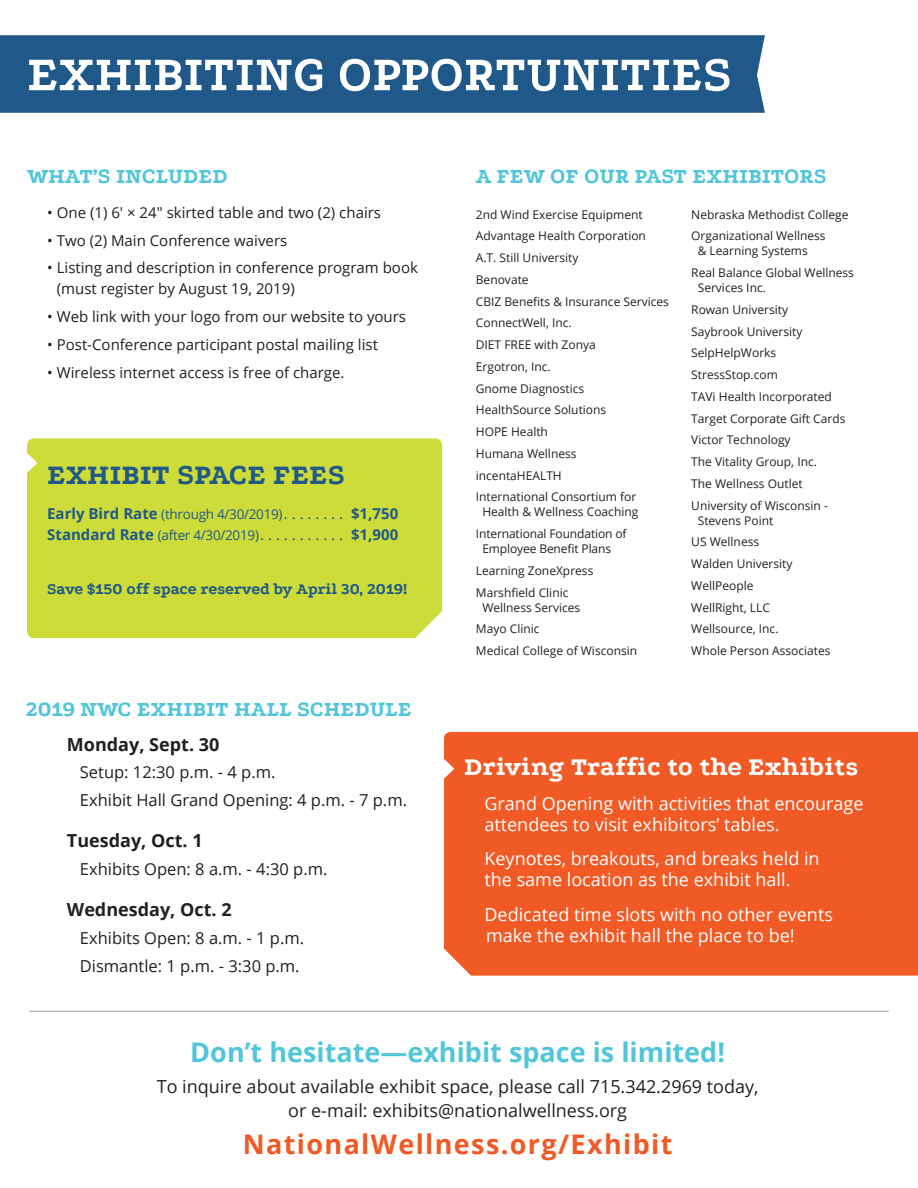
<style>
.page{position:relative;width:918px;height:1188px;background:#fff}
.page>*{position:absolute;margin:0;border:0;box-sizing:border-box;transform-origin:0 0}
.t1{font:700 51.75px "Podkova";color:#fff}
.t2{font:800 30px "Podkova";color:#205989}
.t3{font:700 27px "Open Sans";color:#51c6da}
.t4{font:700 27px "Open Sans";letter-spacing:.05em;color:#f15a25}
.t5{font:800 27px "Podkova";color:#fff}
.t6{font:800 22.5px "Podkova";color:#51c6da}
.t7{font:18px/21px "Open Sans";color:#fff}
.t8{font:18px/24px "Open Sans";color:#231f20;text-align:center}
.t9{font:700 18px "Open Sans";color:#231f20}
.t10{font:16.5px/27.8px "Open Sans";color:#231f20}
.t11{font:800 16.5px "Podkova";color:#205989}
.t12{font:15px/21px "Open Sans";color:#231f20}
.t13{font:700 15px "Open Sans";color:#205989}
.t14{font:13.5px "Open Sans";letter-spacing:-.02em;color:#205989}
.t15{font:12px/21.8px "Open Sans";color:#231f20}
.s1{font-weight:700;font-size:15px}
.s2{font-size:15px}
</style>
<div class="page">
<div style="left:0;top:35px;width:765px;height:78px;background:#205989"></div>
<div style="left:27px;top:438px;width:415px;height:200px;background:#cddc39"></div>
<hr style="left:29px;top:1011px;width:860px;height:1px;background:#bcbec0">
<div style="left:444px;top:732px;width:474px;height:244px;background:#f15a25"></div>
<svg style="left:27px;top:452px;width:10px;height:22px"></svg>
<svg style="left:444px;top:757px;width:10px;height:23px"></svg>
<h1 class="t1" style="left:27px;top:37px;width:706px">EXHIBITING OPPORTUNITIES</h1>
<h3 class="t6" style="left:27px;top:160px;width:202px">WHAT’S INCLUDED</h3>
<p class="t12" style="left:47px;top:202px;width:335px">• One (1) 6' × 24" skirted table and two (2) chairs</p>
<p class="t12" style="left:47px;top:229px;width:242px">• Two (2) Main Conference waivers</p>
<p class="t12" style="left:57px;top:257px;width:363px;text-indent:-10px">• Listing and description in conference program book (must register by August 19, 2019)</p>
<p class="t12" style="left:47px;top:306px;width:360px">• Web link with your logo from our website to yours</p>
<p class="t12" style="left:47px;top:334px;width:332px">• Post-Conference participant postal mailing list</p>
<p class="t12" style="left:47px;top:361px;width:299px">• Wireless internet access is free of charge.</p>
<h2 class="t2" style="left:47px;top:453px;width:299px">EXHIBIT SPACE FEES</h2>
<p class="t14" style="left:47px;top:505px;width:240px"><span class="s1">Early Bird Rate</span> (through 4/30/2019)<span class="s2">.........</span></p>
<p class="t13" style="left:351px;top:503px;width:49px">$1,750</p>
<p class="t14" style="left:47px;top:526px;width:217px"><span class="s1">Standard Rate</span> (after 4/30/2019)<span class="s2">............</span></p>
<p class="t13" style="left:351px;top:524px;width:49px">$1,900</p>
<h3 class="t11" style="left:47px;top:576px;width:361px">Save $150 off space reserved by April 30, 2019!</h3>
<h3 class="t6" style="left:26px;top:692px;width:387px">2019 NWC EXHIBIT HALL SCHEDULE</h3>
<h3 class="t9" style="left:67px;top:731px;width:154px">Monday, Sept. 30</h3>
<h3 class="t10" style="left:80px;top:758px;width:329px">Setup: 12:30 p.m. - 4 p.m.<br>Exhibit Hall Grand Opening: 4 p.m. - 7 p.m.</h3>
<h3 class="t9" style="left:67px;top:828px;width:137px">Tuesday, Oct. 1</h3>
<h3 class="t10" style="left:80px;top:855px;width:249px">Exhibits Open: 8 a.m. - 4:30 p.m.</h3>
<h3 class="t9" style="left:67px;top:897px;width:166px">Wednesday, Oct. 2</h3>
<h3 class="t10" style="left:80px;top:924px;width:226px">Exhibits Open: 8 a.m. - 1 p.m.<br>Dismantle: 1 p.m. - 3:30 p.m.</h3>
<h3 class="t6" style="left:476px;top:160px;width:352px">A FEW OF OUR PAST EXHIBITORS</h3>
<p class="t15" style="left:476px;top:203px;width:195px">2nd Wind Exercise Equipment<br>Advantage Health Corporation<br>A.T. Still University<br>Benovate<br>CBIZ Benefits &amp; Insurance Services<br>ConnectWell, Inc.<br>DIET FREE with Zonya<br>Ergotron, Inc.<br>Gnome Diagnostics<br>HealthSource Solutions<br>HOPE Health<br>Humana Wellness<br>incentaHEALTH<br>International Consortium for</p>
<p class="t15" style="left:476px;top:501px;width:164px;text-indent:6px">Health &amp; Wellness Coaching<br>International Foundation of</p>
<p class="t15" style="left:476px;top:538px;width:137px;text-indent:6px">Employee Benefit Plans<br>Learning ZoneXpress<br>Marshfield Clinic</p>
<p class="t15" style="left:476px;top:596px;width:163px;text-indent:6px">Wellness Services<br>Mayo Clinic<br>Medical College of Wisconsin</p>
<p class="t15" style="left:691px;top:203px;width:159px">Nebraska Methodist College<br>Organizational Wellness</p>
<p class="t15" style="left:691px;top:240px;width:164px;text-indent:6px">&amp; Learning Systems<br>Real Balance Global Wellness</p>
<p class="t15" style="left:691px;top:277px;width:156px;text-indent:6px">Services Inc.<br>Rowan University<br>Saybrook University<br>SelpHelpWorks<br>StressStop.com<br>TAVi Health Incorporated<br>Target Corporate Gift Cards<br>Victor Technology<br>The Vitality Group, Inc.<br>The Wellness Outlet<br>University of Wisconsin -</p>
<p class="t15" style="left:691px;top:509px;width:141px;text-indent:6px">Stevens Point<br>US Wellness<br>Walden University<br>WellPeople<br>WellRight, LLC<br>Wellsource, Inc.<br>Whole Person Associates</p>
<h3 class="t5" style="left:464px;top:747px;width:395px">Driving Traffic to the Exhibits</h3>
<h3 class="t7" style="left:484px;top:792px;width:380px">Grand Opening with activities that encourage attendees to visit exhibitors’ tables.</h3>
<h3 class="t7" style="left:484px;top:848px;width:337px">Keynotes, breakouts, and breaks held in the same location as the exhibit hall.</h3>
<h3 class="t7" style="left:484px;top:903px;width:350px">Dedicated time slots with no other events make the exhibit hall the place to be!</h3>
<h3 class="t3" style="left:190px;top:1034px;width:536px">Don’t hesitate—exhibit space is limited!</h3>
<h3 class="t8" style="left:157px;top:1074px;width:603px">To inquire about available exhibit space, please call 715.342.2969 today, or e-mail: exhibits@nationalwellness.org</h3>
<h3 class="t4" style="left:243px;top:1125px;width:431px">NationalWellness.org/Exhibit</h3>
</div>
